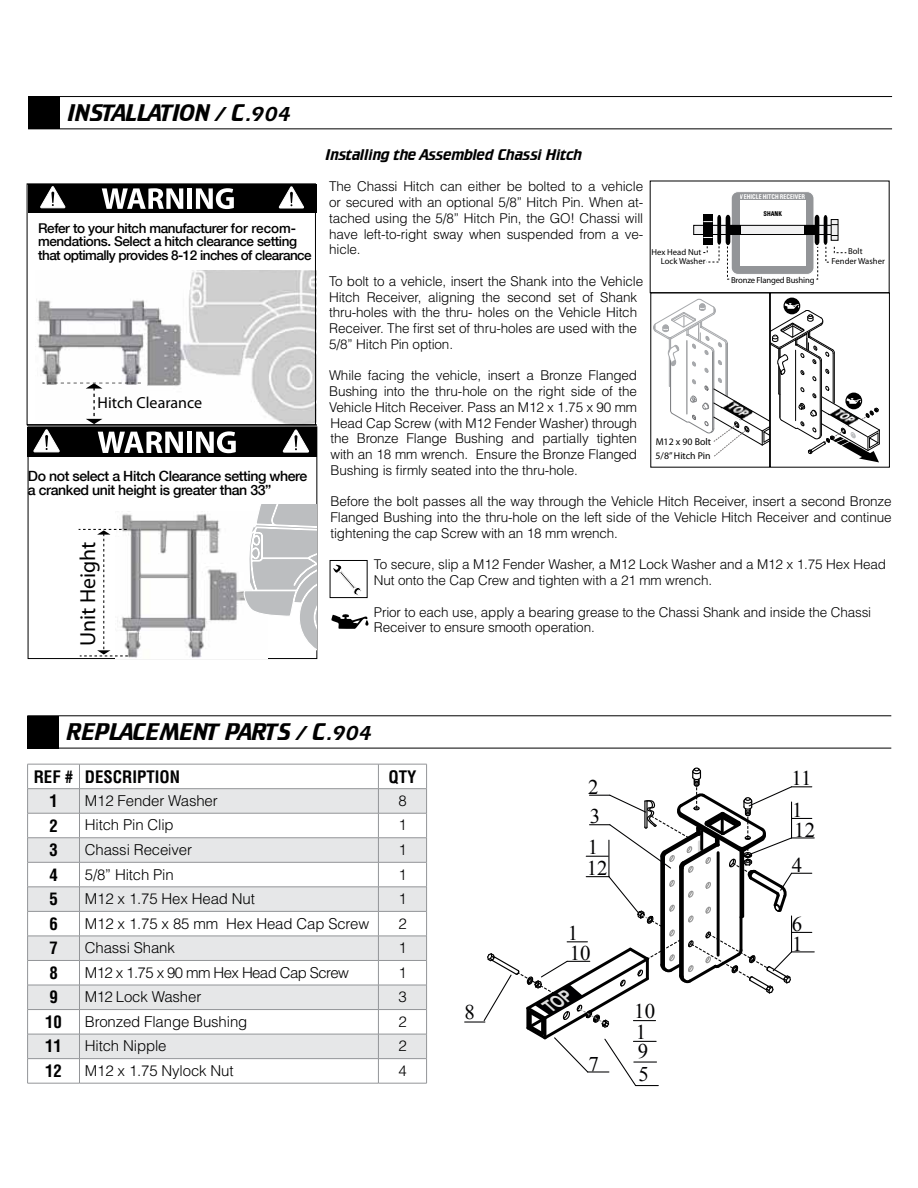
<style>
.page{position:relative;width:918px;height:1188px;background:#fff}
.page>*{position:absolute;margin:0;border:0;box-sizing:border-box;transform-origin:0 0}
.t1{font:21.75px "Myriad Pro";color:#000}
.t2{font:21px "Crillee";letter-spacing:.005em;color:#000}
.t3{font:20.85px/31.7px "Times New Roman";color:#000002}
.t4{font:700 condensed 16.8px "Helvetica";color:#000}
.t5{font:16.05px "Myriad Pro";color:#000}
.t6{font:300 15px "Helvetica";letter-spacing:-.01em;color:#000}
.t7{font:300 15px "Helvetica";letter-spacing:-.04em;color:#000}
.t8{font:500 14.1px/14.1px "Helvetica Neue";letter-spacing:-.03em;color:#000}
.t9{font:300 13.5px/15.8px "Helvetica";letter-spacing:-.01em;color:#000;text-align:justify}
.t10{font:500 13.5px/13.5px "Helvetica Neue";letter-spacing:-.03em;color:#000}
.t11{font:13.5px "Crillee";letter-spacing:.005em;color:#000}
.t12{font:9.9px/13.5px "Myriad Pro";color:#000}
.t13{font:8.7px/9px "Myriad Pro";color:#000}
.t14{font:8.7px "Myriad Pro";letter-spacing:-.02em;color:#000}
.t15{font:6px "OPTI Univers Sixty Seven";color:#fff}
.t16{font:6px "OPTI Univers Sixty Seven";color:#000}
</style>
<div class="page">
<div style="left:731px;top:192px;width:83px;height:82px;background:#939598;border-radius:7px"></div>
<div style="left:731px;top:191px;width:83px;height:84px;border:1px solid #fff;border-radius:7px"></div>
<div style="left:740px;top:200px;width:65px;height:66px;background:#fff"></div>
<div style="left:694px;top:225px;width:142px;height:10px;background:#f1f1f2"></div>
<div style="left:693px;top:225px;width:143px;height:10px;border:1px solid #000"></div>
<div style="left:703px;top:214px;width:10px;height:30px;background:#000"></div>
<div style="left:730px;top:225px;width:11px;height:10px;background:#000"></div>
<svg style="left:701px;top:215px;width:29px;height:48px"></svg>
<div style="left:804px;top:225px;width:11px;height:10px;background:#000"></div>
<svg style="left:815px;top:215px;width:32px;height:48px"></svg>
<div style="left:650px;top:181px;width:239px;height:112px;border:1px solid #000"></div>
<hr style="left:28px;top:96px;width:864px;height:1px;background:#000">
<hr style="left:28px;top:128px;width:864px;height:1px;background:#000">
<div style="left:28px;top:96px;width:32px;height:33px;background:#000"></div>
<img style="left:35px;top:271px;width:279px;height:152px">
<hr style="left:27px;top:424px;width:289px;height:2px;background:#000">
<div style="left:28px;top:184px;width:289px;height:28px;background:#000"></div>
<svg style="left:279px;top:186px;width:25px;height:22px"></svg>
<svg style="left:40px;top:186px;width:26px;height:22px"></svg>
<svg style="left:102px;top:188px;width:81px;height:21px"></svg>
<div style="left:187px;top:188px;width:5px;height:21px;background:#fff"></div>
<svg style="left:196px;top:188px;width:38px;height:21px"></svg>
<div style="left:27px;top:184px;width:289px;height:241px;border:1px solid #000"></div>
<svg style="left:653px;top:299px;width:227px;height:163px"></svg>
<div style="left:770px;top:293px;width:119px;height:174px;border:1px solid #000"></div>
<svg style="left:333px;top:565px;width:29px;height:30px"></svg>
<div style="left:330px;top:560px;width:37px;height:38px;border:1px solid #000"></div>
<svg style="left:331px;top:614px;width:37px;height:15px"></svg>
<hr style="left:27px;top:715px;width:864px;height:1px;background:#000">
<hr style="left:27px;top:748px;width:864px;height:1px;background:#000">
<div style="left:27px;top:716px;width:32px;height:32px;background:#000"></div>
<hr style="left:27px;top:1083px;width:52px;height:1px;background:#939598">
<hr style="left:79px;top:1083px;width:299px;height:1px;background:#939598">
<hr style="left:378px;top:1083px;width:49px;height:1px;background:#939598">
<svg style="left:27px;top:764px;width:400px;height:319px"></svg>
<hr style="left:378px;top:1058px;width:49px;height:1px;background:#939598">
<div style="left:28px;top:427px;width:289px;height:30px;background:#000"></div>
<svg style="left:283px;top:430px;width:26px;height:23px"></svg>
<svg style="left:33px;top:382px;width:150px;height:71px"></svg>
<div style="left:187px;top:432px;width:5px;height:21px;background:#fff"></div>
<svg style="left:196px;top:431px;width:40px;height:22px"></svg>
<div style="left:28px;top:427px;width:289px;height:232px;border:1px solid #000"></div>
<img style="left:116px;top:514px;width:126px;height:144px">
<svg style="left:79px;top:529px;width:49px;height:127px"></svg>
<svg style="left:242px;top:505px;width:74px;height:154px"></svg>
<hr style="left:465px;top:1021px;width:20px;height:2px;background:#000002">
<svg style="left:483px;top:767px;width:331px;height:320px"></svg>
<h2 class="t2" style="left:67px;top:98px;width:225px">INSTALLATION / C.904</h2>
<p class="t10" style="left:38px;top:221px;width:275px">Refer to your hitch manufacturer for recom&shy;mendations. Select a hitch clearance setting that optimally provides 8-12 inches of clearance</p>
<p class="t5" style="left:98px;top:393px;width:106px">Hitch Clearance</p>
<p class="t8" style="left:28px;top:469px;width:281px">Do not select a Hitch Clearance setting where a cranked unit height is greater than 33”</p>
<h1 class="t1" style="left:75px;top:646px;width:106px;rotate:-90deg">Unit Height</h1>
<p class="t11" style="left:326px;top:145px;width:258px">Installing the Assembled Chassi Hitch</p>
<p class="t9" style="left:329px;top:178px;width:316px">The Chassi Hitch can either be bolted to a vehicle or secured with an optional 5/8” Hitch Pin. When at&shy;tached using the 5/8” Hitch Pin, the GO! Chassi will have left-to-right sway when suspended from a ve&shy;hicle.</p>
<p class="t9" style="left:329px;top:273px;width:316px;text-align:left">To bolt to a vehicle, insert the Shank into the Vehicle Hitch Receiver, aligning the second set of Shank thru-holes with the thru- holes on the Vehicle Hitch Receiver. The first set of thru-holes are used with the 5/8” Hitch Pin option.</p>
<p class="t9" style="left:329px;top:367px;width:310px">While facing the vehicle, insert a Bronze Flanged Bushing into the thru-hole on the right side of the Vehicle Hitch Receiver. Pass an M12 x 1.75 x 90 mm Head Cap Screw (with M12 Fender Washer) through the Bronze Flange Bushing and partially tighten with an 18 mm wrench. Ensure the Bronze Flanged Bushing is firmly seated into the thru-hole.</p>
<p class="t9" style="left:331px;top:493px;width:563px">Before the bolt passes all the way through the Vehicle Hitch Receiver, insert a second Bronze Flanged Bushing into the thru-hole on the left side of the Vehicle Hitch Receiver and continue tightening the cap Screw with an 18 mm wrench.</p>
<p class="t9" style="left:374px;top:556px;width:514px">To secure, slip a M12 Fender Washer, a M12 Lock Washer and a M12 x 1.75 Hex Head<br>Nut onto the Cap Crew and tighten with a 21 mm wrench.</p>
<p class="t9" style="left:374px;top:604px;width:499px">Prior to each use, apply a bearing grease to the Chassi Shank and inside the Chassi<br>Receiver to ensure smooth operation.</p>
<p class="t15" style="left:740px;top:193px;width:66px">VEHICLE HITCH RECEIVER</p>
<p class="t16" style="left:763px;top:210px;width:20px">SHANK</p>
<p class="t13" style="left:848px;top:247px;width:16px">Bolt</p>
<p class="t13" style="left:661px;top:247px;width:46px;text-indent:-9px">Hex Head Nut<br>Lock Washer</p>
<p class="t13" style="left:832px;top:256px;width:55px">Fender Washer</p>
<p class="t14" style="left:731px;top:274px;width:85px">Bronze Flanged Bushing</p>
<p class="t12" style="left:656px;top:435px;width:57px">M12 x 90 Bolt<br>5/8” Hitch Pin</p>
<h2 class="t2" style="left:67px;top:717px;width:307px">REPLACEMENT PARTS / C.904</h2>
<p class="t4" style="left:34px;top:766px;width:148px">REF # DESCRIPTION</p>
<p class="t4" style="left:388px;top:766px;width:30px">QTY</p>
<p class="t4" style="left:49px;top:791px;width:10px">1</p>
<p class="t6" style="left:85px;top:791px;width:134px">M12 Fender Washer</p>
<p class="t6" style="left:398px;top:791px;width:10px">8</p>
<p class="t4" style="left:49px;top:815px;width:10px">2</p>
<p class="t6" style="left:85px;top:816px;width:90px">Hitch Pin Clip</p>
<p class="t6" style="left:398px;top:816px;width:10px">1</p>
<p class="t4" style="left:49px;top:840px;width:10px">3</p>
<p class="t6" style="left:85px;top:840px;width:109px">Chassi Receiver</p>
<p class="t6" style="left:398px;top:840px;width:10px">1</p>
<p class="t4" style="left:49px;top:864px;width:10px">4</p>
<p class="t6" style="left:85px;top:865px;width:90px">5/8” Hitch Pin</p>
<p class="t6" style="left:398px;top:865px;width:10px">1</p>
<p class="t4" style="left:49px;top:889px;width:10px">5</p>
<p class="t6" style="left:85px;top:889px;width:172px">M12 x 1.75 Hex Head Nut</p>
<p class="t6" style="left:398px;top:889px;width:10px">1</p>
<p class="t4" style="left:49px;top:913px;width:10px">6</p>
<p class="t6" style="left:85px;top:914px;width:286px">M12 x 1.75 x 85 mm Hex Head Cap Screw</p>
<p class="t6" style="left:398px;top:914px;width:10px">2</p>
<p class="t4" style="left:49px;top:938px;width:10px">7</p>
<p class="t6" style="left:85px;top:938px;width:92px">Chassi Shank</p>
<p class="t6" style="left:398px;top:938px;width:10px">1</p>
<p class="t4" style="left:49px;top:963px;width:10px">8</p>
<p class="t7" style="left:85px;top:963px;width:266px">M12 x 1.75 x 90 mm Hex Head Cap Screw</p>
<p class="t6" style="left:398px;top:963px;width:10px">1</p>
<p class="t4" style="left:49px;top:987px;width:10px">9</p>
<p class="t6" style="left:85px;top:988px;width:118px">M12 Lock Washer</p>
<p class="t6" style="left:398px;top:988px;width:10px">3</p>
<p class="t4" style="left:45px;top:1012px;width:18px">10</p>
<p class="t6" style="left:85px;top:1012px;width:164px">Bronzed Flange Bushing</p>
<p class="t6" style="left:398px;top:1012px;width:10px">2</p>
<p class="t4" style="left:45px;top:1036px;width:18px">11</p>
<p class="t6" style="left:85px;top:1037px;width:83px">Hitch Nipple</p>
<p class="t6" style="left:398px;top:1037px;width:10px">2</p>
<p class="t4" style="left:45px;top:1061px;width:18px">12</p>
<p class="t6" style="left:85px;top:1061px;width:150px">M12 x 1.75 Nylock Nut</p>
<p class="t6" style="left:398px;top:1061px;width:10px">4</p>
<h3 class="t3" style="left:464px;top:996px;width:12px">8</h3>
<h3 class="t3" style="left:588px;top:771px;width:12px">2</h3>
<h3 class="t3" style="left:590px;top:800px;width:12px">3</h3>
<h3 class="t3" style="left:588px;top:831px;width:12px">1</h3>
<h3 class="t3" style="left:587px;top:852px;width:22px">12</h3>
<h3 class="t3" style="left:792px;top:762px;width:22px">11<br>1</h3>
<h3 class="t3" style="left:794px;top:814px;width:22px">12</h3>
<h3 class="t3" style="left:792px;top:849px;width:12px">4</h3>
<h3 class="t3" style="left:792px;top:908px;width:12px">6</h3>
<h3 class="t3" style="left:568px;top:923px;width:25px;line-height:19.6px">1<br>10</h3>
<h3 class="t3" style="left:792px;top:928px;width:12px">1</h3>
<h3 class="t3" style="left:634px;top:995px;width:22px">10</h3>
<h3 class="t3" style="left:589px;top:1047px;width:12px">7</h3>
<h3 class="t3" style="left:636px;top:1016px;width:12px">1</h3>
<h3 class="t3" style="left:638px;top:1040px;width:13px;line-height:22.2px">9<br>5</h3>
</div>
